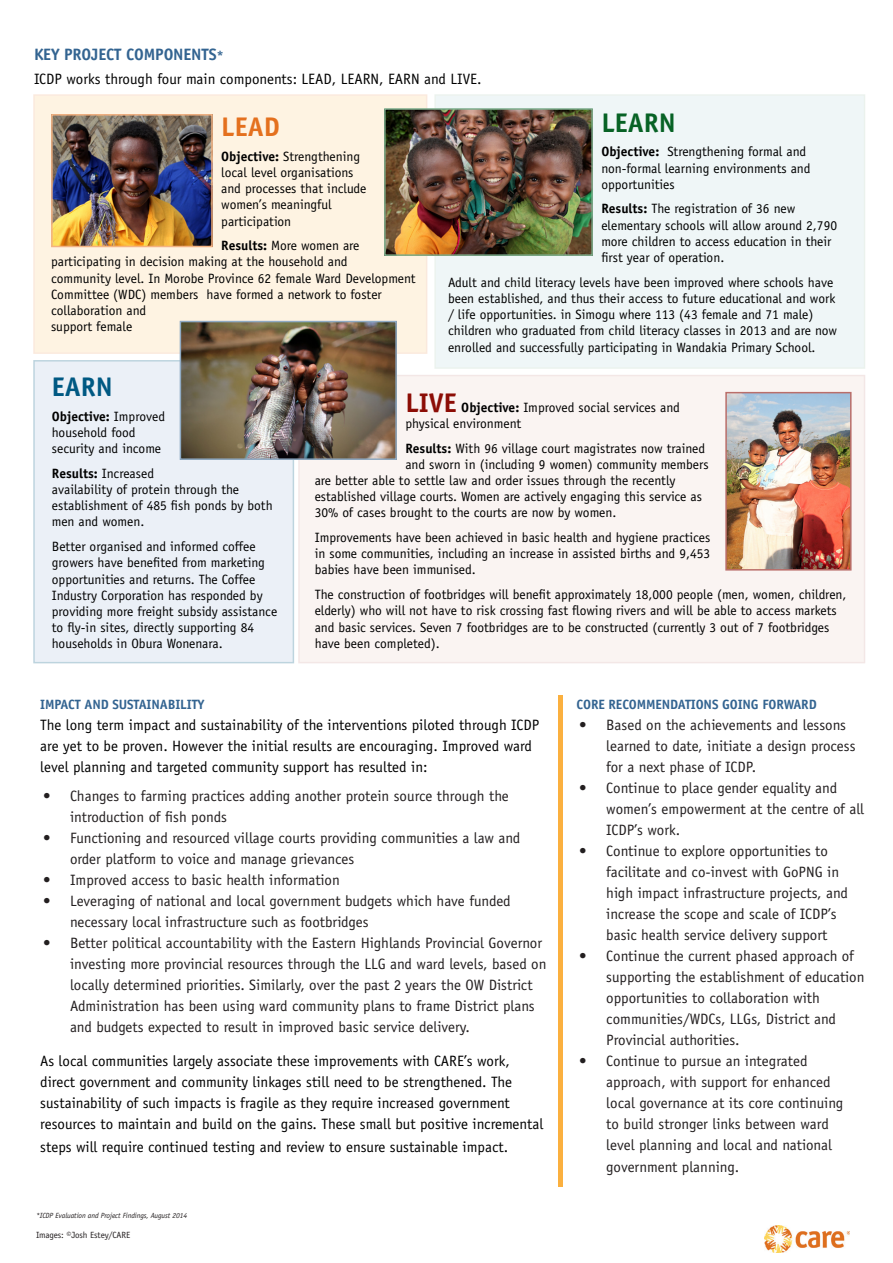
<style>
.page{position:relative;width:893px;height:1263px;background:#fff}
.page>*{position:absolute;margin:0;border:0;box-sizing:border-box;transform-origin:0 0}
.Paragraph_Style_-_3{font:700 27px "Officina Sans";color:#076225}
.Paragraph_Style_-_3-2{font:700 27px "Officina Sans";color:#e4701e}
.Paragraph_Style_-_3-3{font:700 27px "Officina Sans";color:#005983}
.Sub-Heading_-_Upperc{font:700 16.5px "Officina Sans";letter-spacing:-.01em;color:#336491}
.t1{font:15px/21px "Officina Sans";color:#231f20}
.Paragraph_Style_-_3-4{font:15px/21px "Officina Sans";color:#000}
.Paragraph_Style_-_3-5{font:13.5px/16.2px "Officina Sans";color:#000}
.Sub-Heading_-_Upperc-2{font:700 13.5px "Officina Sans";letter-spacing:-.01em;color:#336491}
.Sub-Heading_-_Orange{font:9px "Officina Sans";letter-spacing:-.01em;color:#231f20}
.Sub-Heading_-_Orange-2{font:italic 7.5px "Officina Sans";letter-spacing:-.01em;color:#231f20}
.s1{font-size:13.5px}
.s2{font-weight:700}
.s3{font-weight:700;font-size:27px;color:#8c0d06}
</style>
<div class="page">
<img style="left:764px;top:1225px;width:85px;height:28px">
<div style="left:558px;top:695px;width:5px;height:491px;background:#fbb03f"></div>
<div style="left:33px;top:94px;width:394px;height:260px;background:#fef3e2"></div>
<div style="left:33px;top:360px;width:261px;height:303px;background:#ebf0f7"></div>
<div style="left:298px;top:375px;width:567px;height:288px;background:#faf4f2"></div>
<div style="left:434px;top:94px;width:431px;height:275px;background:#eff6f7"></div>
<img style="left:54px;top:117px;width:156px;height:127px">
<div style="left:51px;top:114px;width:162px;height:133px;border:2px solid #f3b282"></div>
<img style="left:387px;top:111px;width:203px;height:142px">
<div style="left:384px;top:108px;width:209px;height:148px;border:2px solid #7cac8b"></div>
<img style="left:183px;top:324px;width:211px;height:133px">
<div style="left:180px;top:321px;width:217px;height:139px;border:2px solid #8faac3"></div>
<img style="left:728px;top:395px;width:120px;height:173px">
<div style="left:725px;top:392px;width:126px;height:179px;border:2px solid #ba6e6a"></div>
<p class="Sub-Heading_-_Upperc" style="left:34px;top:44px;width:191px">KEY PROJECT COMPONENTS<span class="s1">*</span></p>
<p class="Paragraph_Style_-_3-4" style="left:34px;top:68px;width:449px">ICDP works through four main components: LEAD, LEARN, EARN and LIVE.</p>
<p class="Paragraph_Style_-_3-2" style="left:221px;top:110px;width:60px">LEAD</p>
<p class="Paragraph_Style_-_3-5" style="left:221px;top:148px;width:147px"><span class="s2">Objective:</span> Strengthening local level organisations and processes that include women’s meaningful participation</p>
<p class="Paragraph_Style_-_3-5" style="left:51px;top:238px;width:366px;text-indent:170px"><span class="s2">Results:</span> More women are participating in decision making at the household and<br>community level. In Morobe Province 62 female Ward Development Committee (WDC) members have formed a network to foster collaboration and<br>support female</p>
<p class="Paragraph_Style_-_3" style="left:601px;top:106px;width:76px">LEARN</p>
<p class="Paragraph_Style_-_3-5" style="left:601px;top:144px;width:211px"><span class="s2">Objective:</span> Strengthening formal and non-formal learning environments and opportunities</p>
<p class="Paragraph_Style_-_3-5" style="left:601px;top:201px;width:237px"><span class="s2">Results:</span> The registration of 36 new elementary schools will allow around 2,790 more children to access education in their first year of operation.</p>
<p class="Paragraph_Style_-_3-5" style="left:448px;top:274px;width:391px">Adult and child literacy levels have been improved where schools have been established, and thus their access to future educational and work / life opportunities. in Simogu where 113 (43 female and 71 male) children who graduated from child literacy classes in 2013 and are now enrolled and successfully participating in Wandakia Primary School.</p>
<p class="Paragraph_Style_-_3-3" style="left:52px;top:370px;width:63px">EARN</p>
<p class="Paragraph_Style_-_3-5" style="left:52px;top:408px;width:115px"><span class="s2">Objective:</span> Improved household food security and income</p>
<p class="Paragraph_Style_-_3-5" style="left:52px;top:465px;width:222px"><span class="s2">Results:</span> Increased<br>availability of protein through the establishment of 485 fish ponds by both men and women.</p>
<p class="Paragraph_Style_-_3-5" style="left:52px;top:538px;width:227px">Better organised and informed coffee growers have benefited from marketing opportunities and returns. The Coffee Industry Corporation has responded by providing more freight subsidy assistance to fly-in sites, directly supporting 84 households in Obura Wonenara.</p>
<p class="Paragraph_Style_-_3-5" style="left:405px;top:399px;width:276px"><span class="s3">LIVE</span> <span class="s2">Objective:</span> Improved social services and physical environment</p>
<p class="Paragraph_Style_-_3-5" style="left:405px;top:440px;width:301px"><span class="s2">Results:</span> With 96 village court magistrates now trained</p>
<p class="Paragraph_Style_-_3-5" style="left:405px;top:456px;width:305px">and sworn in (including 9 women) community members</p>
<p class="Paragraph_Style_-_3-5" style="left:315px;top:472px;width:362px">are better able to settle law and order issues through the recently</p>
<p class="Paragraph_Style_-_3-5" style="left:315px;top:488px;width:389px">established village courts. Women are actively engaging this service as</p>
<p class="Paragraph_Style_-_3-5" style="left:315px;top:505px;width:303px">30% of cases brought to the courts are now by women.</p>
<p class="Paragraph_Style_-_3-5" style="left:315px;top:529px;width:397px;text-align:justify">Improvements have been achieved in basic health and hygiene practices in some communities, including an increase in assisted births and 9,453 babies have been immunised.</p>
<p class="Paragraph_Style_-_3-5" style="left:315px;top:586px;width:533px">The construction of footbridges will benefit approximately 18,000 people (men, women, children, elderly) who will not have to risk crossing fast flowing rivers and will be able to access markets and basic services. Seven 7 footbridges are to be constructed (currently 3 out of 7 footbridges have been completed).</p>
<p class="Sub-Heading_-_Upperc-2" style="left:40px;top:696px;width:166px">IMPACT AND SUSTAINABILITY</p>
<p class="Paragraph_Style_-_3-4" style="left:40px;top:714px;width:501px">The long term impact and sustainability of the interventions piloted through ICDP are yet to be proven. However the initial results are encouraging. Improved ward level planning and targeted community support has resulted in:</p>
<p class="t1" style="left:70px;top:786px;width:440px;text-indent:-27px">• Changes to farming practices adding another protein source through the introduction of fish ponds</p>
<p class="t1" style="left:70px;top:828px;width:452px;text-indent:-27px">• Functioning and resourced village courts providing communities a law and order platform to voice and manage grievances</p>
<p class="t1" style="left:43px;top:870px;width:298px">• Improved access to basic health information</p>
<p class="t1" style="left:70px;top:891px;width:442px;text-indent:-27px">• Leveraging of national and local government budgets which have funded necessary local infrastructure such as footbridges</p>
<p class="t1" style="left:70px;top:933px;width:478px;text-indent:-27px">• Better political accountability with the Eastern Highlands Provincial Governor investing more provincial resources through the LLG and ward levels, based on locally determined priorities. Similarly, over the past 2 years the OW District Administration has been using ward community plans to frame District plans and budgets expected to result in improved basic service delivery.</p>
<p class="Paragraph_Style_-_3-4" style="left:40px;top:1050px;width:504px">As local communities largely associate these improvements with CARE’s work, direct government and community linkages still need to be strengthened. The sustainability of such impacts is fragile as they require increased government resources to maintain and build on the gains. These small but positive incremental</p>
<p class="Paragraph_Style_-_3-4" style="left:40px;top:1136px;width:469px">steps will require continued testing and review to ensure sustainable impact.</p>
<p class="Sub-Heading_-_Orange-2" style="left:36px;top:1211px;width:153px">*ICDP Evaluation and Project Findings, August 2014</p>
<p class="Sub-Heading_-_Orange" style="left:36px;top:1230px;width:96px">Images: ©Josh Estey/CARE</p>
<p class="Sub-Heading_-_Upperc-2" style="left:576px;top:696px;width:242px">CORE RECOMMENDATIONS GOING FORWARD</p>
<p class="t1" style="left:606px;top:714px;width:251px;text-indent:-27px">• Based on the achievements and lessons learned to date, initiate a design process for a next phase of ICDP.</p>
<p class="t1" style="left:606px;top:777px;width:259px;text-indent:-27px">• Continue to place gender equality and women’s empowerment at the centre of all<br>ICDP’s work.</p>
<p class="t1" style="left:606px;top:840px;width:243px;text-indent:-27px">• Continue to explore opportunities to facilitate and co-invest with GoPNG in high impact infrastructure projects, and increase the scope and scale of ICDP’s basic health service delivery support</p>
<p class="t1" style="left:606px;top:945px;width:260px;text-indent:-27px">• Continue the current phased approach of supporting the establishment of education opportunities to collaboration with communities/WDCs, LLGs, District and Provincial authorities.</p>
<p class="t1" style="left:606px;top:1050px;width:239px;text-indent:-27px">• Continue to pursue an integrated approach, with support for enhanced local governance at its core continuing to build stronger links between ward level planning and local and national</p>
<p class="t1" style="left:606px;top:1157px;width:135px">government planning.</p>
</div>
